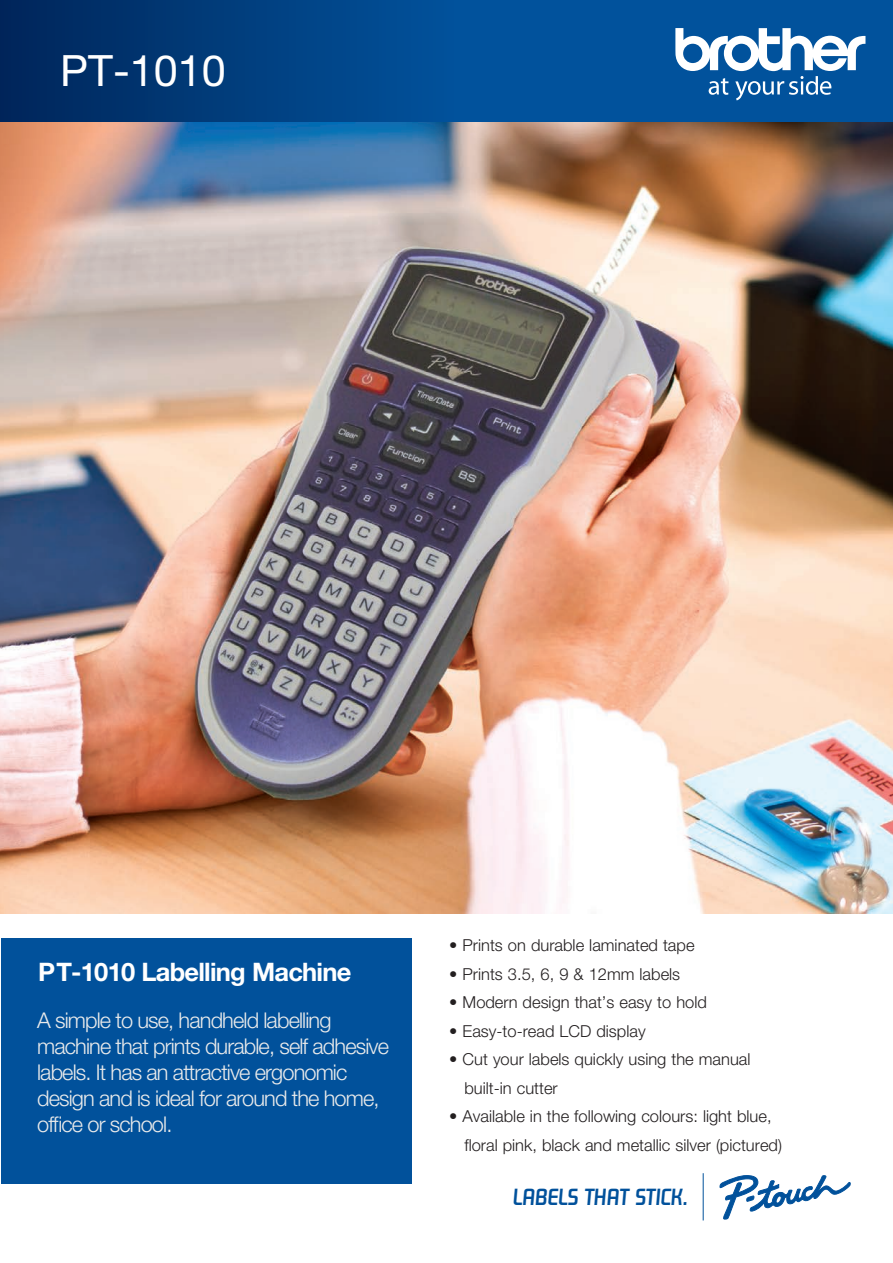
<style>
.page{position:relative;width:893px;height:1263px;background:#fff}
.page>*{position:absolute;margin:0;border:0;box-sizing:border-box;transform-origin:0 0}
.t1{font:43.2px "Helvetica Neue LT Std";color:#fff}
.t2{font:700 25.5px "Helvetica Neue LT Std";letter-spacing:-.03em;color:#fff}
.t3{font:23.25px "Future Bugler";letter-spacing:-.005em;color:#01519b}
.t4{font:300 21.75px/26.1px "Helvetica Neue LT Std";letter-spacing:-.04em;color:#e9eaeb}
.t5{font:300 16.5px/28.5px "Helvetica Neue LT Std";color:#231f20}
</style>
<div class="page">
<svg style="left:0;top:0;width:893px;height:123px;background:#014588"></svg>
<svg style="left:675px;top:28px;width:190px;height:72px"></svg>
<img style="left:0;top:123px;width:893px;height:790px">
<div style="left:2px;top:938px;width:410px;height:246px;background:#01519b"></div>
<hr style="left:703px;top:1173px;width:1px;height:47px;background:#01519b">
<svg style="left:720px;top:1175px;width:130px;height:44px"></svg>
<h1 class="t1" style="left:60px;top:45px;width:167px">PT-1010</h1>
<h2 class="t2" style="left:38px;top:956px;width:315px">PT-1010 Labelling Machine</h2>
<h3 class="t4" style="left:37px;top:1006px;width:353px">A simple to use, handheld labelling machine that prints durable, self adhesive labels. It has an attractive ergonomic design and is ideal for around the home, office or school.</h3>
<p class="t5" style="left:449px;top:931px;width:247px">• Prints on durable laminated tape</p>
<p class="t5" style="left:449px;top:959px;width:232px">• Prints 3.5, 6, 9 &amp; 12mm labels</p>
<p class="t5" style="left:449px;top:988px;width:259px">• Modern design that’s easy to hold</p>
<p class="t5" style="left:449px;top:1016px;width:198px">• Easy-to-read LCD display</p>
<p class="t5" style="left:464px;top:1045px;width:288px;text-indent:-15px">• Cut your labels quickly using the manual built-in cutter</p>
<p class="t5" style="left:464px;top:1102px;width:319px;text-indent:-15px">• Available in the following colours: light blue, floral pink, black and metallic silver (pictured)</p>
<h3 class="t3" style="left:513px;top:1183px;width:177px">LABELS THAT STICK.</h3>
</div>
